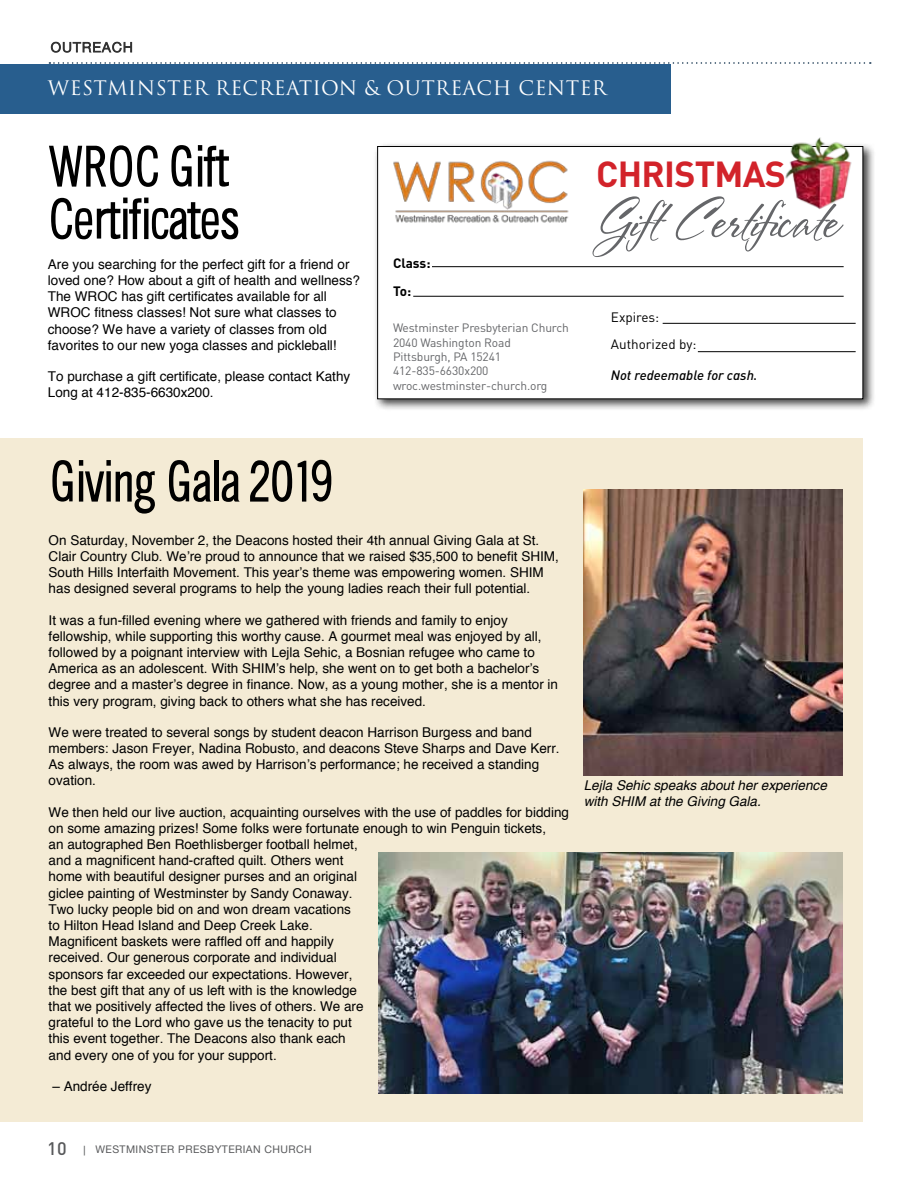
<style>
.page{position:relative;width:918px;height:1188px;background:#fff}
.page>*{position:absolute;margin:0;border:0;box-sizing:border-box;transform-origin:0 0}
.t1{font:54px/52.5px "CHANL Plain";letter-spacing:-.04em;color:#000}
.t2{font:52.35px "Stephanie Marie JF";letter-spacing:-.005em;color:#656669}
.t3{font:700 35.85px "DIN Pro";letter-spacing:-.02em;color:#d2232a}
.t4{font:19.5px "Trajan Pro";letter-spacing:.02em;color:#fff}
.t5{font:500 18px "DIN Pro";color:#58595b}
.t6{font:13.5px/16.2px "Helvetica";color:#000}
.t7{font:italic 13.5px/16.2px "Helvetica";color:#000}
.t8{font:13.5px/27px "DIN Pro";color:#000}
.t9{font:13.5px "DIN Medium Italic Alt";color:#000}
.t10{font:700 13.5px/28.5px "DIN Pro";color:#000}
.t11{font:12px/14.4px "DIN Pro";letter-spacing:-.01em;color:#656669}
.t12{font:10.5px "Helvetica Neue";letter-spacing:.04em;color:#58595b}
.s1{font-family:"Gill Sans"}
</style>
<div class="page">
<svg style="left:49px;top:62px;width:822px;height:2px"></svg>
<div style="left:0;top:438px;width:863px;height:684px;background:#f4ebd5"></div>
<div style="left:0;top:64px;width:670px;height:50px;background:#285e8e"></div>
<svg style="left:51px;top:41px;width:82px;height:12px"></svg>
<img style="left:584px;top:490px;width:259px;height:285px">
<img style="left:379px;top:852px;width:464px;height:242px">
<div style="left:373px;top:142px;width:503px;height:270px;background:#000;opacity:.75"></div>
<div style="left:378px;top:147px;width:485px;height:252px;background:#fff"></div>
<div style="left:377px;top:146px;width:486px;height:253px;border:1px solid #000"></div>
<img style="left:393px;top:160px;width:176px;height:63px">
<hr style="left:432px;top:266px;width:412px;height:1px;background:#000">
<hr style="left:413px;top:296px;width:431px;height:1px;background:#000">
<hr style="left:663px;top:323px;width:193px;height:1px;background:#000">
<hr style="left:698px;top:351px;width:158px;height:1px;background:#000">
<img style="left:781px;top:137px;width:76px;height:73px">
<h3 class="t4" style="left:48px;top:76px;width:16px">WESTMINSTER</h3>
<h3 class="t4" style="left:215px;top:76px;width:221px">RE CREATION &amp; OUTRE</h3>
<h3 class="t4" style="left:463px;top:76px;width:88px">ACH CENTER</h3>
<h1 class="t1" style="left:48px;top:142px;width:194px">WROC Gift<br>Certificates</h1>
<p class="t6" style="left:48px;top:256px;width:314px">Are you searching for the perfect gift for a friend or loved one? How about a gift of health and wellness?<br>The WROC has gift certificates available for all WROC fitness classes! Not sure what classes to choose? We have a variety of classes from old favorites to our new yoga classes and pickleball!</p>
<p class="t6" style="left:48px;top:368px;width:304px">To purchase a gift certificate, please contact Kathy<br>Long at 412-835-6630x200.</p>
<p class="t10" style="left:393px;top:248px;width:39px">Class:<br>To:</p>
<p class="t11" style="left:393px;top:320px;width:177px">Westminster Presbyterian Church<br>2040 Washington Road<br>Pittsburgh, PA 15241<br>412-835-6630x200 wroc.westminster-church.org</p>
<h3 class="t3" style="left:596px;top:150px;width:191px">CHRISTMAS</h3>
<h2 class="t2" style="left:596px;top:188px;width:243px">Gift Certificate</h2>
<p class="t8" style="left:611px;top:303px;width:87px">Expires:<br>Authorized by:</p>
<p class="t9" style="left:611px;top:366px;width:148px">Not redeemable for cash.</p>
<h1 class="t1" style="left:49px;top:457px;width:286px">Giving Gala 2019</h1>
<p class="t6" style="left:49px;top:532px;width:512px">On Saturday, November 2, the Deacons hosted their 4th annual Giving Gala at St.<br>Clair Country Club. We’re proud to announce that we raised $35,500 to benefit SHIM, South Hills Interfaith Movement. This year’s theme was empowering women. SHIM has designed several programs to help the young ladies reach their full potential.</p>
<p class="t6" style="left:49px;top:611px;width:511px">It was a fun-filled evening where we gathered with friends and family to enjoy fellowship, while supporting this worthy cause. A gourmet meal was enjoyed by all, followed by a poignant interview with Lejla Sehic, a Bosnian refugee who came to America as an adolescent. With SHIM’s help, she went on to get both a bachelor’s degree and a master’s degree in finance. Now, as a young mother, she is a mentor in this very program, giving back to others what she has received.</p>
<p class="t6" style="left:49px;top:724px;width:512px">We were treated to several songs by student deacon Harrison Burgess and band members: Jason Freyer, Nadina Robusto, and deacons Steve Sharps and Dave Kerr.<br>As always, the room was awed by Harrison’s performance; he received a standing ovation.</p>
<p class="t6" style="left:49px;top:803px;width:522px">We then held our live auction, acquainting ourselves with the use of paddles for bidding on some amazing prizes! Some folks were fortunate enough to win Penguin tickets,<br>an autographed Ben Roethlisberger football helmet,<br>and a magnificent hand-crafted quilt. Others went<br>home with beautiful designer purses and an original<br>giclee painting of Westminster by Sandy Conaway.<br>Two lucky people bid on and won dream vacations<br>to Hilton Head Island and Deep Creek Lake.<br>Magnificent baskets were raffled off and happily<br>received. Our generous corporate and individual<br>sponsors far exceeded our expectations. However,<br>the best gift that any of us left with is the knowledge<br>that we positively affected the lives of others. We are<br>grateful to the Lord who gave us the tenacity to put<br>this event together. The Deacons also thank each<br>and every one of you for your support.</p>
<p class="t6" style="left:52px;top:1078px;width:101px">– Andrée Jeffrey</p>
<p class="t7" style="left:584px;top:777px;width:245px">Lejla Sehic speaks about her experience with SHIM at the Giving Gala.</p>
<h3 class="t5" style="left:47px;top:1137px;width:21px">10</h3>
<p class="t12" style="left:83px;top:1143px;width:230px"><span class="s1">|</span> WESTMINSTER PRESBYTERIAN CHURCH</p>
</div>
